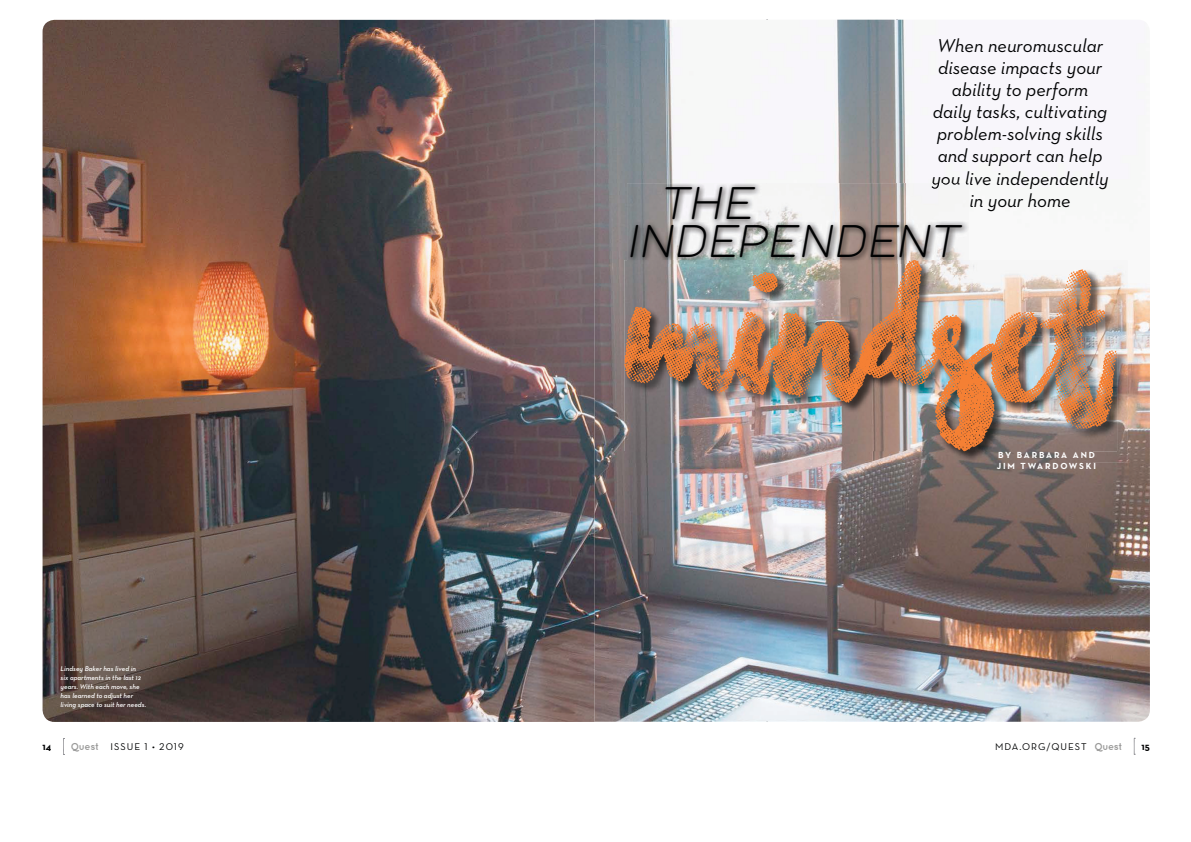
<style>
.page{position:relative;width:1191px;height:842px;background:#fff}
.page>*{position:absolute;margin:0;border:0;box-sizing:border-box;transform-origin:0 0}
.t1{font:225.7px "Chasing Embers";letter-spacing:.01em;color:#f58034}
.t2{font:italic 300 45.6px/37.3px "TT Rounds";letter-spacing:-.01em;color:#010203}
.t3{font:italic 19px/22px "Neutra Text";color:#010203;text-align:center}
.t4{font:10px "Neutraface Text";letter-spacing:.1em;color:#010203}
.t5{font:700 10px "Neutraface Text";color:#010203}
.t6{font:700 9px/11px "Neutra Text";letter-spacing:.2em;color:#fff}
.t7{font:italic 600 7px/9px "Neutraface Text";color:#fff}
.s1{font-family:"Quicksand";font-weight:700;color:#9a9a99}
</style>
<div class="page">
<svg style="left:63px;top:738px;width:1px;height:17px"></svg>
<img style="left:43px;top:20px;width:1106px;height:702px">
<svg style="left:1134px;top:738px;width:1px;height:17px"></svg>
<svg style="left:896px;top:20px;width:1px;height:702px"></svg>
<svg style="left:766px;top:20px;width:1px;height:702px"></svg>
<img style="left:1092px;top:260px;width:36px;height:202px">
<img style="left:624px;top:451px;width:468px;height:11px">
<img style="left:624px;top:260px;width:493px;height:191px">
<div style="left:793px;top:121px;width:30px;height:32px;background:#f7f8f8"></div>
<img style="left:627px;top:183px;width:342px;height:77px">
<img style="left:627px;top:260px;width:342px;height:4px">
<img style="left:931px;top:183px;width:38px;height:6px">
<p class="t7" style="left:61px;top:664px;width:87px">Lindsey Baker has lived in<br>six apartments in the last 12 years. With each move, she has learned to adjust her living space to suit her needs.</p>
<p class="t5" style="left:43px;top:740px;width:10px">14</p>
<p class="t4" style="left:71px;top:740px;width:114px"><span class="s1">Quest</span> ISSUE 1 • 2019</p>
<p class="t3" style="left:931px;top:35px;width:179px">When neuromuscular disease impacts your ability to perform daily tasks, cultivating problem-solving skills and support can help you live independently in your home</p>
<h2 class="t2" style="left:628px;top:184px;width:333px;text-indent:34px">THE<br>INDEPENDENT</h2>
<h1 class="t1" style="left:631px;top:193px;width:481px">mindset</h1>
<p class="t6" style="left:997px;top:450px;width:101px">BY BARBARA AND<br>JIM TWARDOWSKI</p>
<p class="t4" style="left:995px;top:740px;width:129px">MDA.ORG/QUEST <span class="s1">Quest</span></p>
<p class="t5" style="left:1141px;top:740px;width:10px">15</p>
</div>
